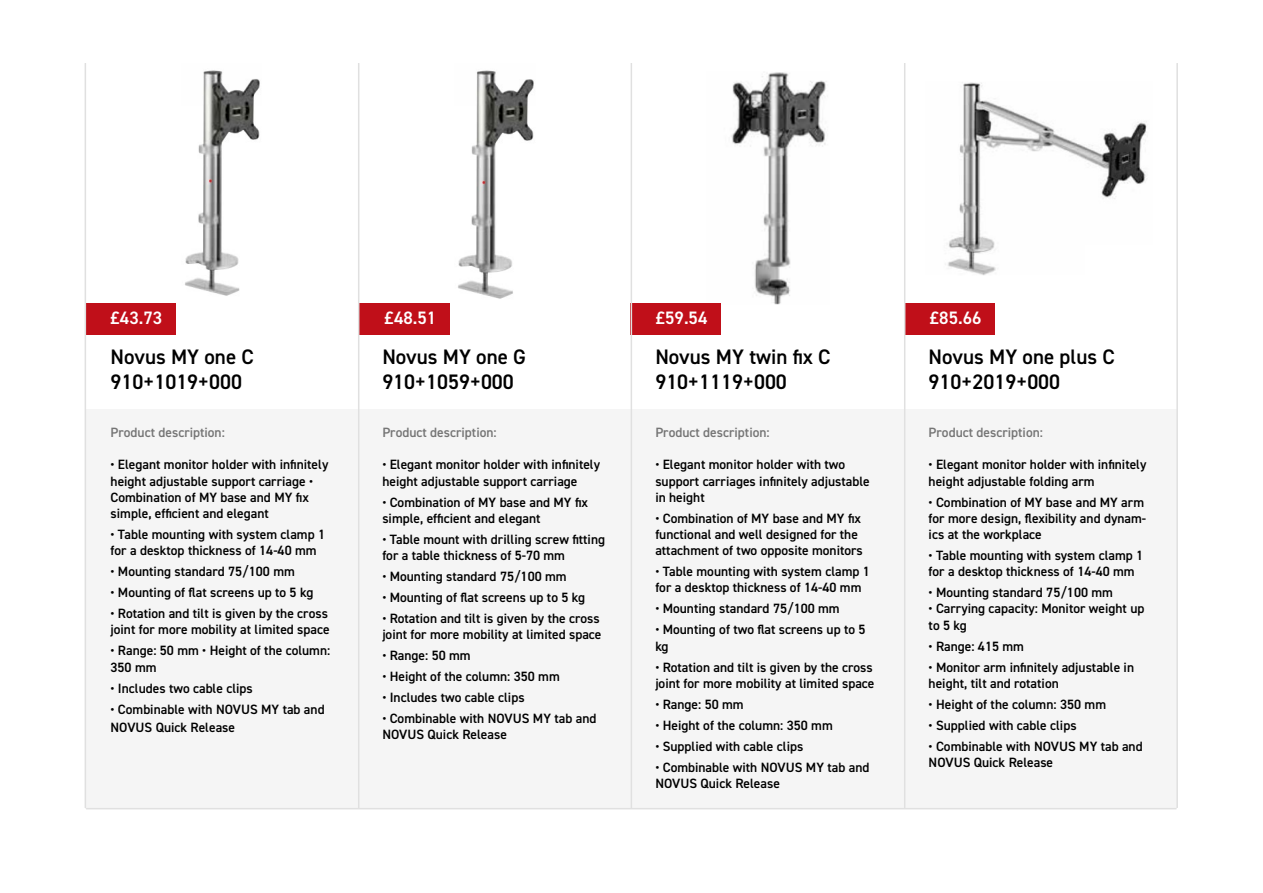
<style>
.page{position:relative;width:1263px;height:893px;background:#fff}
.page>*{position:absolute;margin:0;border:0;box-sizing:border-box;transform-origin:0 0}
.t1{font:600 21px/25.2px "DIN2014";color:#000}
.t2{font:600 18px "DIN2014";color:#fff}
.t3{font:600 13.5px/16.2px "DIN2014";color:#000}
.t4{font:600 13.5px "DIN2014";color:#757575}
</style>
<div class="page">
<div style="left:86px;top:409px;width:1091px;height:400px;background:#f5f5f5"></div>
<img style="left:185px;top:70px;width:75px;height:226px">
<img style="left:731px;top:72px;width:96px;height:233px">
<img style="left:945px;top:82px;width:202px;height:193px">
<img style="left:458px;top:70px;width:76px;height:229px">
<hr style="left:1176px;top:63px;width:2px;height:745px;background:#e0e0e0">
<hr style="left:86px;top:808px;width:1090px;height:1px;background:#e0e0e0">
<div style="left:1086px;top:245px;width:72px;height:37px;background:#fff"></div>
<div style="left:85px;top:303px;width:90px;height:31px;background:#c00f19"></div>
<div style="left:359px;top:303px;width:90px;height:31px;background:#c00f19"></div>
<div style="left:631px;top:303px;width:90px;height:31px;background:#c00f19"></div>
<div style="left:905px;top:303px;width:90px;height:31px;background:#c00f19"></div>
<hr style="left:85px;top:63px;width:1px;height:745px;background:#e0e0e0">
<hr style="left:358px;top:63px;width:1px;height:745px;background:#e0e0e0">
<hr style="left:631px;top:63px;width:1px;height:745px;background:#e0e0e0">
<hr style="left:904px;top:63px;width:1px;height:745px;background:#e0e0e0">
<h2 class="t2" style="left:111px;top:306px;width:53px">£43.73</h2>
<h2 class="t2" style="left:385px;top:306px;width:53px">£48.51</h2>
<h2 class="t2" style="left:656px;top:306px;width:53px">£59.54</h2>
<h2 class="t2" style="left:930px;top:306px;width:53px">£85.66</h2>
<h1 class="t1" style="left:111px;top:344px;width:145px">Novus MY one C<br>910+1019+000</h1>
<h1 class="t1" style="left:382px;top:344px;width:145px">Novus MY one G<br>910+1059+000</h1>
<h1 class="t1" style="left:655px;top:344px;width:177px">Novus MY twin fix C<br>910+1119+000</h1>
<h1 class="t1" style="left:929px;top:344px;width:188px">Novus MY one plus C<br>910+2019+000</h1>
<p class="t4" style="left:111px;top:423px;width:116px">Product description:</p>
<p class="t3" style="left:111px;top:456px;width:219px">• Elegant monitor holder with infinitely height adjustable support carriage • Combination of MY base and MY fix simple, efficient and elegant</p>
<p class="t3" style="left:111px;top:526px;width:216px">• Table mounting with system clamp 1 for a desktop thickness of 14-40 mm</p>
<p class="t3" style="left:111px;top:563px;width:186px">• Mounting standard 75/100 mm</p>
<p class="t3" style="left:111px;top:584px;width:204px">• Mounting of flat screens up to 5 kg</p>
<p class="t3" style="left:111px;top:605px;width:221px">• Rotation and tilt is given by the cross joint for more mobility at limited space</p>
<p class="t3" style="left:111px;top:642px;width:221px">• Range: 50 mm • Height of the column:<br>350 mm</p>
<p class="t3" style="left:111px;top:679px;width:144px">• Includes two cable clips</p>
<p class="t3" style="left:111px;top:700px;width:216px;line-height:18px">• Combinable with NOVUS MY tab and<br>NOVUS Quick Release</p>
<p class="t4" style="left:382px;top:423px;width:116px">Product description:</p>
<p class="t3" style="left:382px;top:456px;width:219px">• Elegant monitor holder with infinitely height adjustable support carriage</p>
<p class="t3" style="left:382px;top:493px;width:207px">• Combination of MY base and MY fix simple, efficient and elegant</p>
<p class="t3" style="left:382px;top:531px;width:224px">• Table mount with drilling screw fitting for a table thickness of 5-70 mm</p>
<p class="t3" style="left:382px;top:568px;width:186px">• Mounting standard 75/100 mm</p>
<p class="t3" style="left:382px;top:589px;width:204px">• Mounting of flat screens up to 5 kg</p>
<p class="t3" style="left:382px;top:610px;width:221px">• Rotation and tilt is given by the cross joint for more mobility at limited space</p>
<p class="t3" style="left:382px;top:647px;width:90px">• Range: 50 mm</p>
<p class="t3" style="left:382px;top:668px;width:179px">• Height of the column: 350 mm</p>
<p class="t3" style="left:382px;top:689px;width:144px">• Includes two cable clips</p>
<p class="t3" style="left:382px;top:710px;width:216px">• Combinable with NOVUS MY tab and<br>NOVUS Quick Release</p>
<p class="t4" style="left:655px;top:423px;width:116px">Product description:</p>
<p class="t3" style="left:655px;top:456px;width:216px">• Elegant monitor holder with two support carriages infinitely adjustable in height</p>
<p class="t3" style="left:655px;top:510px;width:209px">• Combination of MY base and MY fix functional and well designed for the attachment of two opposite monitors</p>
<p class="t3" style="left:655px;top:563px;width:216px">• Table mounting with system clamp 1 for a desktop thickness of 14-40 mm</p>
<p class="t3" style="left:655px;top:600px;width:186px">• Mounting standard 75/100 mm</p>
<p class="t3" style="left:655px;top:621px;width:212px">• Mounting of two flat screens up to 5 kg</p>
<p class="t3" style="left:655px;top:659px;width:221px">• Rotation and tilt is given by the cross joint for more mobility at limited space</p>
<p class="t3" style="left:655px;top:696px;width:90px">• Range: 50 mm</p>
<p class="t3" style="left:655px;top:717px;width:179px">• Height of the column: 350 mm</p>
<p class="t3" style="left:655px;top:738px;width:149px">• Supplied with cable clips</p>
<p class="t3" style="left:655px;top:759px;width:216px">• Combinable with NOVUS MY tab and<br>NOVUS Quick Release</p>
<p class="t4" style="left:929px;top:423px;width:116px">Product description:</p>
<p class="t3" style="left:929px;top:456px;width:219px">• Elegant monitor holder with infinitely height adjustable folding arm</p>
<p class="t3" style="left:929px;top:494px;width:219px">• Combination of MY base and MY arm for more design, flexibility and dynam&shy;ics at the workplace</p>
<p class="t3" style="left:929px;top:547px;width:216px">• Table mounting with system clamp 1 for a desktop thickness of 14-40 mm</p>
<p class="t3" style="left:929px;top:584px;width:186px">• Mounting standard 75/100 mm</p>
<p class="t3" style="left:929px;top:600px;width:217px">• Carrying capacity: Monitor weight up to 5 kg</p>
<p class="t3" style="left:929px;top:638px;width:97px">• Range: 415 mm</p>
<p class="t3" style="left:929px;top:659px;width:207px">• Monitor arm infinitely adjustable in height, tilt and rotation</p>
<p class="t3" style="left:929px;top:696px;width:179px">• Height of the column: 350 mm</p>
<p class="t3" style="left:929px;top:717px;width:149px">• Supplied with cable clips</p>
<p class="t3" style="left:929px;top:738px;width:216px">• Combinable with NOVUS MY tab and<br>NOVUS Quick Release</p>
</div>
